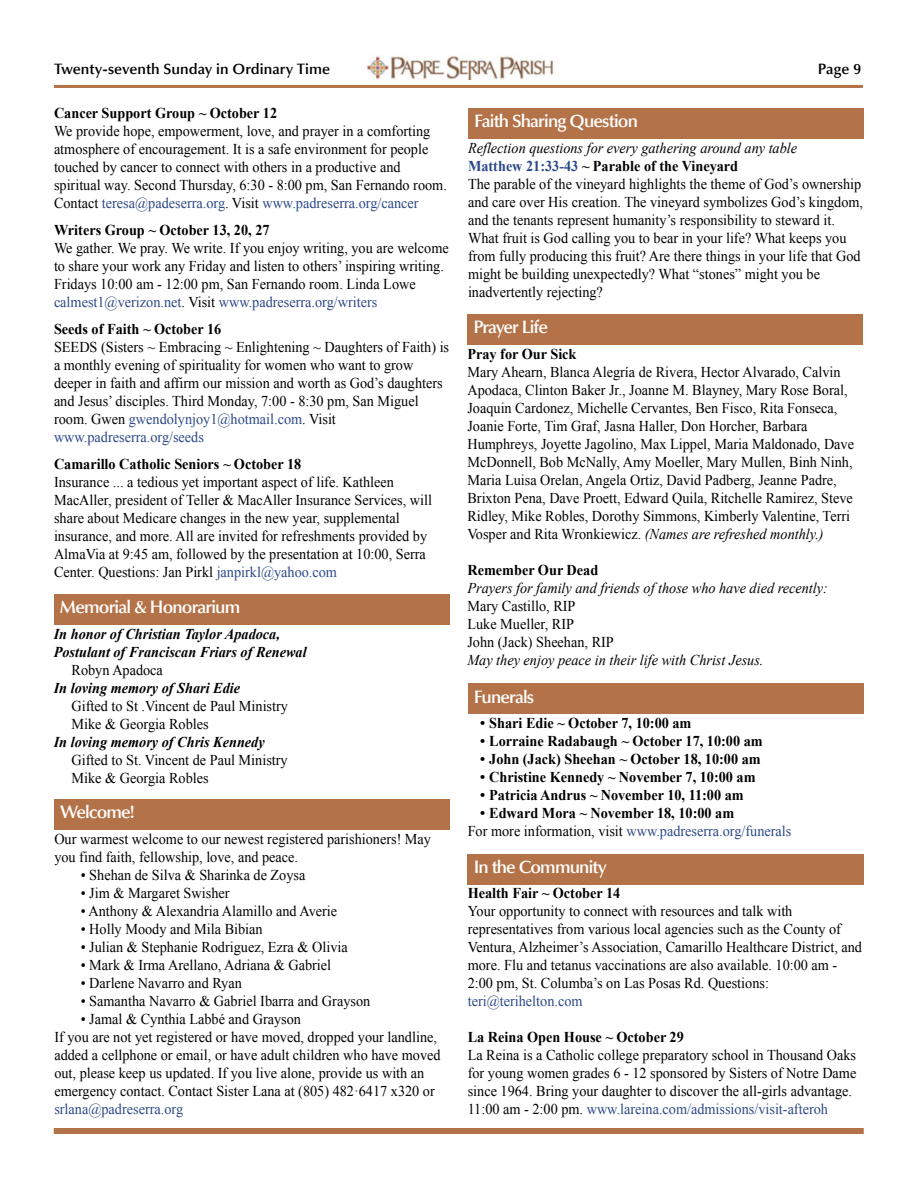
<style>
.page{position:relative;width:918px;height:1188px;background:#fff}
.page>*{position:absolute;margin:0;border:0;box-sizing:border-box;transform-origin:0 0}
.t1{font:600 18px "Optima LT Std";letter-spacing:-.05em;color:#fff}
.t2{font:15px/18px "Times New Roman";color:#000;scale:.95 1}
.t3{font:700 15px/18.3px "Times New Roman";color:#000;scale:.95 1}
.t4{font:italic 700 15px/18px "Times New Roman";color:#000;scale:.95 1}
.t5{font:italic 15px "Times New Roman";color:#000;scale:.95 1}
.t6{font:15px "Times New Roman";color:#2c4888;scale:.95 1}
.t7{font:600 15px "Optima LT Std";color:#000}
.s1{color:#2c4888}
.s2{font-style:italic}
.s3{font-weight:700;color:#2c4888}
.s4{font-weight:700}
.s5{font-weight:400}
.s6{font-weight:400;color:#2c4888}
</style>
<div class="page">
<hr style="left:54px;top:85px;width:809px;height:3px;background:#b47248">
<img style="left:367px;top:55px;width:187px;height:25px">
<div style="left:54px;top:1128px;width:810px;height:6px;background:#b47248"></div>
<div style="left:467px;top:314px;width:396px;height:31px;background:#b47248"></div>
<div style="left:468px;top:108px;width:396px;height:31px;background:#b47248"></div>
<div style="left:468px;top:683px;width:395px;height:31px;background:#b47248"></div>
<div style="left:468px;top:854px;width:396px;height:30px;background:#b47248"></div>
<div style="left:54px;top:594px;width:396px;height:30px;background:#b47248"></div>
<div style="left:54px;top:799px;width:396px;height:30px;background:#b47248"></div>
<p class="t7" style="left:54px;top:63px;width:278px">Twenty-seventh Sunday in Ordinary Time</p>
<p class="t7" style="left:818px;top:63px;width:45px">Page 9</p>
<p class="t3" style="left:54px;top:104px;width:236px">Cancer Support Group ~ October 12</p>
<p class="t2" style="left:54px;top:122px;width:415px">We provide hope, empowerment, love, and prayer in a comforting atmosphere of encouragement. It is a safe environment for people touched by cancer to connect with others in a productive and spiritual way. Second Thursday, 6:30 - 8:00 pm, San Fernando room.<br>Contact <span class="s1">teresa@padeserra.org</span>. Visit <span class="s1">www.padreserra.org/cancer</span></p>
<p class="t3" style="left:54px;top:221px;width:228px">Writers Group ~ October 13, 20, 27</p>
<p class="t2" style="left:54px;top:239px;width:417px">We gather. We pray. We write. If you enjoy writing, you are welcome to share your work any Friday and listen to others’ inspiring writing.<br>Fridays 10:00 am - 12:00 pm, San Fernando room. Linda Lowe <span class="s1">calmest1@verizon.net</span>. Visit <span class="s1">www.padreserra.org/writers</span></p>
<p class="t3" style="left:54px;top:320px;width:178px">Seeds of Faith ~ October 16</p>
<p class="t2" style="left:54px;top:338px;width:417px">SEEDS (Sisters ~ Embracing ~ Enlightening ~ Daughters of Faith) is a monthly evening of spirituality for women who want to grow deeper in faith and affirm our mission and worth as God’s daughters and Jesus’ disciples. Third Monday, 7:00 - 8:30 pm, San Miguel room. Gwen <span class="s1">gwendolynjoy1@hotmail.com</span>. Visit <span class="s1">www.padreserra.org/seeds</span></p>
<p class="t3" style="left:54px;top:455px;width:262px">Camarillo Catholic Seniors ~ October 18</p>
<p class="t2" style="left:54px;top:473px;width:399px">Insurance ... a tedious yet important aspect of life. Kathleen MacAller, president of Teller &amp; MacAller Insurance Services, will share about Medicare changes in the new year, supplemental insurance, and more. All are invited for refreshments provided by AlmaVia at 9:45 am, followed by the presentation at 10:00, Serra Center. Questions: Jan Pirkl <span class="s1">janpirkl@yahoo.com</span></p>
<p class="t1" style="left:60px;top:600px;width:182px">Memorial &amp; Honorarium</p>
<p class="t4" style="left:54px;top:625px;width:268px">In honor of Christian Taylor Apadoca,<br>Postulant of Franciscan Friars of Renewal</p>
<p class="t2" style="left:72px;top:661px;width:98px">Robyn Apadoca</p>
<p class="t4" style="left:54px;top:679px;width:198px">In loving memory of Shari Edie</p>
<p class="t2" style="left:72px;top:697px;width:229px">Gifted to St .Vincent de Paul Ministry<br>Mike &amp; Georgia Robles</p>
<p class="t4" style="left:54px;top:733px;width:224px">In loving memory of Chris Kennedy</p>
<p class="t2" style="left:72px;top:751px;width:229px">Gifted to St. Vincent de Paul Ministry<br>Mike &amp; Georgia Robles</p>
<p class="t1" style="left:60px;top:805px;width:76px">Welcome!</p>
<p class="t2" style="left:54px;top:830px;width:398px">Our warmest welcome to our newest registered parishioners! May you find faith, fellowship, love, and peace.</p>
<p class="t2" style="left:81px;top:866px;width:238px">• Shehan de Silva &amp; Sharinka de Zoysa</p>
<p class="t2" style="left:81px;top:884px;width:158px">• Jim &amp; Margaret Swisher</p>
<p class="t2" style="left:81px;top:902px;width:271px">• Anthony &amp; Alexandria Alamillo and Averie</p>
<p class="t2" style="left:81px;top:920px;width:193px">• Holly Moody and Mila Bibian</p>
<p class="t2" style="left:81px;top:938px;width:283px">• Julian &amp; Stephanie Rodriguez, Ezra &amp; Olivia</p>
<p class="t2" style="left:81px;top:956px;width:265px">• Mark &amp; Irma Arellano, Adriana &amp; Gabriel</p>
<p class="t2" style="left:81px;top:974px;width:171px">• Darlene Navarro and Ryan</p>
<p class="t2" style="left:81px;top:992px;width:306px">• Samantha Navarro &amp; Gabriel Ibarra and Grayson</p>
<p class="t2" style="left:54px;top:1010px;width:408px;text-indent:26px">• Jamal &amp; Cynthia Labbé and Grayson<br>If you are not yet registered or have moved, dropped your landline, added a cellphone or email, or have adult children who have moved out, please keep us updated. If you live alone, provide us with an emergency contact. Contact Sister Lana at (805) 482·6417 x320 or</p>
<p class="t6" style="left:54px;top:1101px;width:137px">srlana@padreserra.org</p>
<p class="t1" style="left:474px;top:114px;width:166px">Faith Sharing Question</p>
<p class="t2" style="left:468px;top:139px;width:417px"><span class="s2">Reflection questions for every gathering around any table<br></span><span class="s3">Matthew 21:33-43</span> <span class="s4">~ Parable of the Vineyard<br></span>The parable of the vineyard highlights the theme of God’s ownership and care over His creation. The vineyard symbolizes God’s kingdom, and the tenants represent humanity’s responsibility to steward it.<br>What fruit is God calling you to bear in your life? What keeps you from fully producing this fruit? Are there things in your life that God might be building unexpectedly? What “stones” might you be inadvertently rejecting?</p>
<p class="t1" style="left:473px;top:320px;width:76px">Prayer Life</p>
<p class="t3" style="left:467px;top:345px;width:116px">Pray for Our Sick</p>
<p class="t2" style="left:467px;top:363px;width:409px">Mary Ahearn, Blanca Alegría de Rivera, Hector Alvarado, Calvin Apodaca, Clinton Baker Jr., Joanne M. Blayney, Mary Rose Boral, Joaquin Cardonez, Michelle Cervantes, Ben Fisco, Rita Fonseca, Joanie Forte, Tim Graf, Jasna Haller, Don Horcher, Barbara Humphreys, Joyette Jagolino, Max Lippel, Maria Maldonado, Dave McDonnell, Bob McNally, Amy Moeller, Mary Mullen, Binh Ninh, Maria Luisa Orelan, Angela Ortiz, David Padberg, Jeanne Padre, Brixton Pena, Dave Proett, Edward Quila, Ritchelle Ramirez, Steve Ridley, Mike Robles, Dorothy Simmons, Kimberly Valentine, Terri Vosper and Rita Wronkiewicz. <span class="s2">(Names are refreshed monthly.)</span></p>
<p class="t3" style="left:467px;top:561px;width:139px">Remember Our Dead</p>
<p class="t5" style="left:467px;top:580px;width:381px">Prayers for family and friends of those who have died recently:</p>
<p class="t2" style="left:467px;top:597px;width:156px">Mary Castillo, RIP<br>Luke Mueller, RIP<br>John (Jack) Sheehan, RIP</p>
<p class="t5" style="left:467px;top:652px;width:313px">May they enjoy peace in their life with Christ Jesus.</p>
<p class="t1" style="left:474px;top:689px;width:62px">Funerals</p>
<p class="t3" style="left:480px;top:713px;width:224px">• Shari Edie ~ October 7, 10:00 am</p>
<p class="t3" style="left:480px;top:731px;width:299px">• Lorraine Radabaugh ~ October 17, 10:00 am</p>
<p class="t3" style="left:480px;top:749px;width:297px">• John (Jack) Sheehan ~ October 18, 10:00 am</p>
<p class="t3" style="left:480px;top:767px;width:291px">• Christine Kennedy ~ November 7, 10:00 am</p>
<p class="t3" style="left:480px;top:785px;width:279px">• Patricia Andrus ~ November 10, 11:00 am</p>
<p class="t3" style="left:468px;top:803px;width:342px;text-indent:12px">• Edward Mora ~ November 18, 10:00 am<br><span class="s5">For more information, visit</span> <span class="s6">www.padreserra.org/funerals</span></p>
<p class="t1" style="left:474px;top:860px;width:135px">In the Community</p>
<p class="t3" style="left:468px;top:884px;width:162px">Health Fair ~ October 14</p>
<p class="t2" style="left:468px;top:902px;width:417px">Your opportunity to connect with resources and talk with representatives from various local agencies such as the County of Ventura, Alzheimer’s Association, Camarillo Healthcare District, and more. Flu and tetanus vaccinations are also available. 10:00 am - 2:00 pm, St. Columba’s on Las Posas Rd. Questions:</p>
<p class="t6" style="left:468px;top:993px;width:122px">teri@terihelton.com</p>
<p class="t3" style="left:468px;top:1028px;width:229px">La Reina Open House ~ October 29</p>
<p class="t2" style="left:468px;top:1046px;width:411px">La Reina is a Catholic college preparatory school in Thousand Oaks for young women grades 6 - 12 sponsored by Sisters of Notre Dame since 1964. Bring your daughter to discover the all-girls advantage.<br>11:00 am - 2:00 pm. <span class="s1">www.lareina.com/admissions/visit-afteroh</span></p>
</div>
